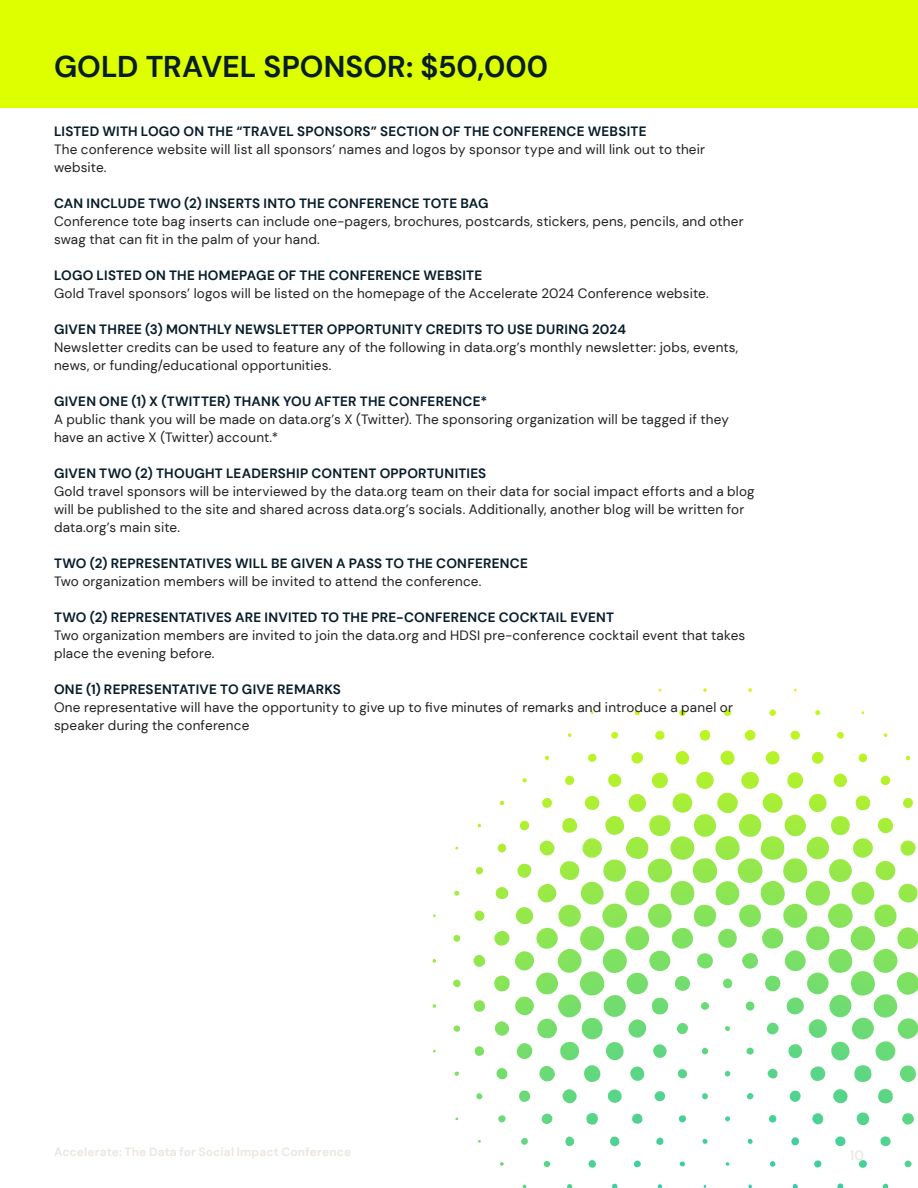
<style>
.page{position:relative;width:918px;height:1188px;background:#fff}
.page>*{position:absolute;margin:0;border:0;box-sizing:border-box;transform-origin:0 0}
.t1{font:700 30px "DM Sans";letter-spacing:.005em;color:#081d2a}
.t2{font:13.5px/18px "DM Sans";letter-spacing:.015em;color:#231f20}
.t3{font:700 13.5px "DM Sans";letter-spacing:.02em;color:#081d2a}
.t4{font:500 13.5px "DM Sans";color:#ebe6e0}
.t5{font:700 12px "DM Sans";letter-spacing:.01em;color:#ebe6e0}
</style>
<div class="page">
<svg style="left:699px;top:730px;width:12px;height:11px"></svg>
<svg style="left:744px;top:730px;width:12px;height:11px"></svg>
<svg style="left:835px;top:1136px;width:11px;height:11px"></svg>
<svg style="left:880px;top:1136px;width:11px;height:11px"></svg>
<svg style="left:610px;top:1137px;width:10px;height:10px"></svg>
<svg style="left:565px;top:1137px;width:10px;height:9px"></svg>
<svg style="left:790px;top:731px;width:10px;height:9px"></svg>
<svg style="left:655px;top:731px;width:10px;height:9px"></svg>
<svg style="left:791px;top:1137px;width:9px;height:9px"></svg>
<svg style="left:858px;top:1160px;width:9px;height:8px"></svg>
<svg style="left:453px;top:980px;width:8px;height:8px"></svg>
<svg style="left:588px;top:1160px;width:8px;height:8px"></svg>
<svg style="left:656px;top:1138px;width:8px;height:7px"></svg>
<svg style="left:814px;top:1160px;width:8px;height:8px"></svg>
<svg style="left:521px;top:1138px;width:7px;height:7px"></svg>
<svg style="left:724px;top:709px;width:8px;height:7px"></svg>
<svg style="left:611px;top:732px;width:8px;height:7px"></svg>
<svg style="left:837px;top:732px;width:7px;height:7px"></svg>
<svg style="left:453px;top:935px;width:8px;height:7px"></svg>
<svg style="left:633px;top:1161px;width:8px;height:7px"></svg>
<svg style="left:904px;top:1161px;width:8px;height:7px"></svg>
<svg style="left:679px;top:710px;width:7px;height:6px"></svg>
<svg style="left:769px;top:710px;width:7px;height:6px"></svg>
<svg style="left:453px;top:1025px;width:7px;height:7px"></svg>
<svg style="left:543px;top:1161px;width:8px;height:7px"></svg>
<svg style="left:837px;top:1183px;width:7px;height:5px"></svg>
<svg style="left:612px;top:1184px;width:6px;height:4px"></svg>
<svg style="left:770px;top:1161px;width:6px;height:6px"></svg>
<svg style="left:882px;top:1184px;width:7px;height:4px"></svg>
<svg style="left:815px;top:710px;width:6px;height:6px"></svg>
<svg style="left:454px;top:891px;width:6px;height:5px"></svg>
<svg style="left:634px;top:710px;width:6px;height:6px"></svg>
<svg style="left:702px;top:1139px;width:6px;height:5px"></svg>
<svg style="left:747px;top:1139px;width:6px;height:5px"></svg>
<svg style="left:680px;top:1162px;width:5px;height:5px"></svg>
<svg style="left:567px;top:1184px;width:5px;height:4px"></svg>
<svg style="left:792px;top:1184px;width:6px;height:4px"></svg>
<svg style="left:454px;top:1072px;width:5px;height:4px"></svg>
<svg style="left:658px;top:1184px;width:4px;height:4px"></svg>
<svg style="left:703px;top:688px;width:4px;height:4px"></svg>
<svg style="left:883px;top:733px;width:5px;height:4px"></svg>
<svg style="left:432px;top:959px;width:4px;height:4px"></svg>
<svg style="left:500px;top:1162px;width:4px;height:4px"></svg>
<svg style="left:726px;top:1162px;width:4px;height:4px"></svg>
<svg style="left:748px;top:688px;width:4px;height:4px"></svg>
<svg style="left:567px;top:733px;width:5px;height:4px"></svg>
<svg style="left:473px;top:751px;width:445px;height:375px"></svg>
<svg style="left:522px;top:1185px;width:5px;height:3px"></svg>
<svg style="left:748px;top:1185px;width:4px;height:3px"></svg>
<svg style="left:432px;top:1004px;width:4px;height:4px"></svg>
<div style="left:0;top:0;width:918px;height:107px;background:#deff00"></div>
<p class="t1" style="left:54px;top:48px;width:496px">GOLD TRAVEL SPONSOR: $50,000</p>
<p class="t3" style="left:54px;top:123px;width:594px">LISTED WITH LOGO ON THE “TRAVEL SPONSORS” SECTION OF THE CONFERENCE WEBSITE</p>
<p class="t2" style="left:54px;top:140px;width:653px">The conference website will list all sponsors’ names and logos by sponsor type and will link out to their website.</p>
<p class="t3" style="left:54px;top:195px;width:436px">CAN INCLUDE TWO (2) INSERTS INTO THE CONFERENCE TOTE BAG</p>
<p class="t2" style="left:54px;top:212px;width:691px">Conference tote bag inserts can include one-pagers, brochures, postcards, stickers, pens, pencils, and other swag that can fit in the palm of your hand.</p>
<p class="t3" style="left:54px;top:267px;width:430px">LOGO LISTED ON THE HOMEPAGE OF THE CONFERENCE WEBSITE</p>
<p class="t2" style="left:54px;top:284px;width:656px">Gold Travel sponsors’ logos will be listed on the homepage of the Accelerate 2024 Conference website.</p>
<p class="t3" style="left:54px;top:321px;width:574px">GIVEN THREE (3) MONTHLY NEWSLETTER OPPORTUNITY CREDITS TO USE DURING 2024</p>
<p class="t2" style="left:54px;top:338px;width:686px">Newsletter credits can be used to feature any of the following in data.org’s monthly newsletter: jobs, events, news, or funding/educational opportunities.</p>
<p class="t3" style="left:54px;top:393px;width:435px">GIVEN ONE (1) X (TWITTER) THANK YOU AFTER THE CONFERENCE*</p>
<p class="t2" style="left:54px;top:410px;width:677px">A public thank you will be made on data.org’s X (Twitter). The sponsoring organization will be tagged if they have an active X (Twitter) account.*</p>
<p class="t3" style="left:54px;top:465px;width:434px">GIVEN TWO (2) THOUGHT LEADERSHIP CONTENT OPPORTUNITIES</p>
<p class="t2" style="left:54px;top:482px;width:702px">Gold travel sponsors will be interviewed by the data.org team on their data for social impact efforts and a blog will be published to the site and shared across data.org’s socials. Additionally, another blog will be written for data.org’s main site.</p>
<p class="t3" style="left:54px;top:555px;width:475px">TWO (2) REPRESENTATIVES WILL BE GIVEN A PASS TO THE CONFERENCE</p>
<p class="t2" style="left:54px;top:572px;width:429px">Two organization members will be invited to attend the conference.</p>
<p class="t3" style="left:54px;top:609px;width:562px">TWO (2) REPRESENTATIVES ARE INVITED TO THE PRE-CONFERENCE COCKTAIL EVENT</p>
<p class="t2" style="left:54px;top:626px;width:693px">Two organization members are invited to join the data.org and HDSI pre-conference cocktail event that takes place the evening before.</p>
<p class="t3" style="left:54px;top:681px;width:288px">ONE (1) REPRESENTATIVE TO GIVE REMARKS</p>
<p class="t2" style="left:54px;top:698px;width:681px">One representative will have the opportunity to give up to five minutes of remarks and introduce a panel or speaker during the conference</p>
<p class="t5" style="left:54px;top:1144px;width:299px">Accelerate: The Data for Social Impact Conference</p>
<p class="t4" style="left:850px;top:1147px;width:16px">10</p>
</div>
